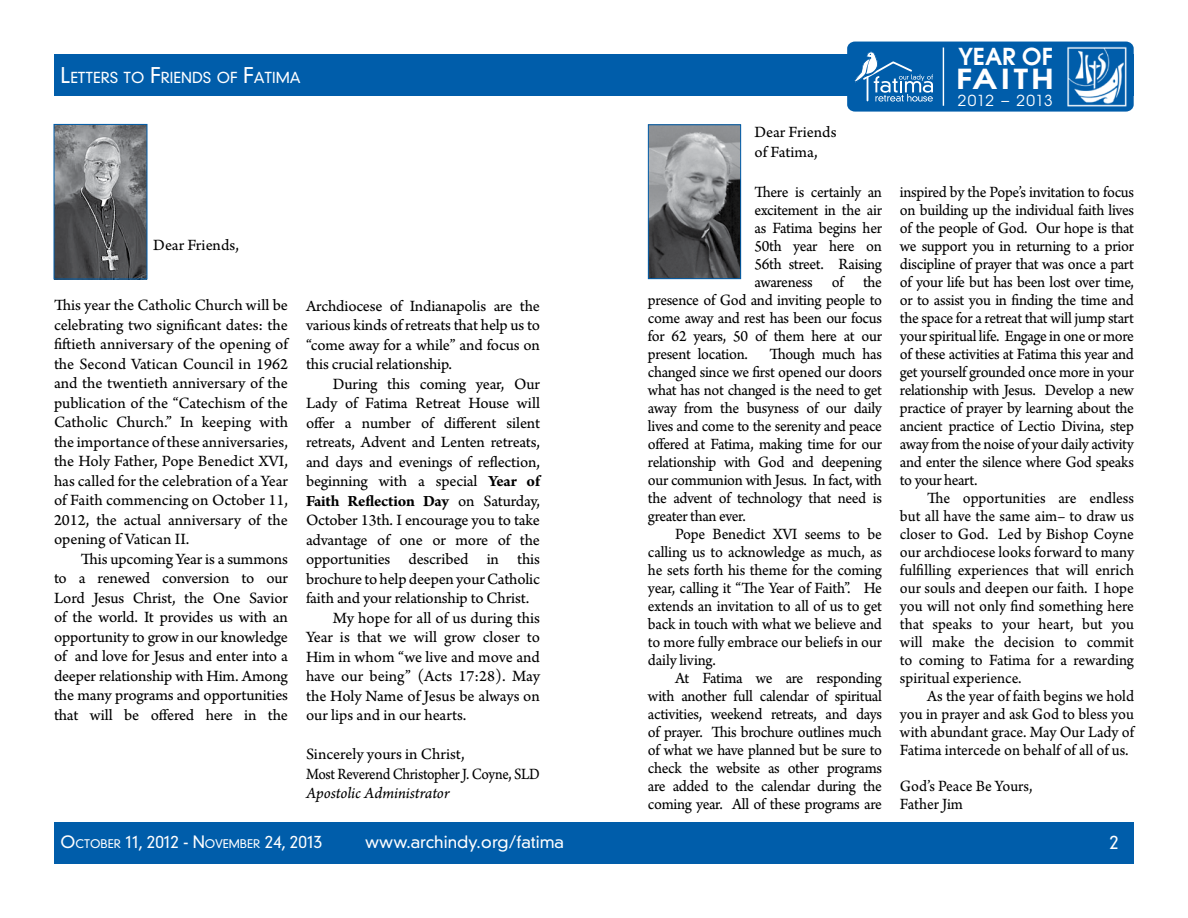
<style>
.page{position:relative;width:1188px;height:918px;background:#fff}
.page>*{position:absolute;margin:0;border:0;box-sizing:border-box;transform-origin:0 0}
.t1{font:600 27.45px "Avant Garde";letter-spacing:.1em;color:#fff;scale:1.23 1}
.t2{font:600 23.25px "Avant Garde";color:#fff}
.t3{font:300 18px "DIN Neuzeit Grotesk Std";color:#fff}
.t4{font:16.5px/18px "Arno Pro Sm Text";letter-spacing:-.01em;color:#000;text-align:justify;scale:.96 1}
.t5{font:16.5px/19.5px "Arno Pro Sm Text";letter-spacing:-.01em;color:#000;text-align:justify}
.t6{font:300 16.5px "DIN Neuzeit Grotesk Std";color:#fff}
.t7{font:700 16.5px "Arno Pro";letter-spacing:-.015em;color:#000}
.t8{font:300 16.5px "DIN Neuzeit Grotesk Std";color:#fff}
.t9{font:16.5px "Arno Pro Italic Sm Text";letter-spacing:-.005em;color:#000}
.t10{font:15.15px "Avant Garde";letter-spacing:.025em;color:#fff}
.t11{font:300 14.7px "DIN Neuzeit Grotesk Std";color:#fff}
.s1{font-size:21px}
.s2{font-family:"Arno Pro";font-weight:700}
.s3{font-family:"Arno Pro Sm Text";font-weight:400}
.s4{font-size:11.55px}
</style>
<div class="page">
<div style="left:54px;top:54px;width:1080px;height:42px;background:#005daa"></div>
<div style="left:54px;top:822px;width:1080px;height:42px;background:#005daa"></div>
<div style="left:847px;top:42px;width:287px;height:70px;background:#005daa;border-radius:7px"></div>
<svg style="left:854px;top:51px;width:79px;height:51px"></svg>
<img style="left:1067px;top:46px;width:60px;height:61px">
<hr style="left:943px;top:48px;width:1px;height:58px;background:#fff">
<img style="left:56px;top:126px;width:89px;height:151px">
<div style="left:54px;top:124px;width:93px;height:155px;border:1px solid #005daa"></div>
<img style="left:650px;top:126px;width:89px;height:151px">
<div style="left:648px;top:124px;width:93px;height:155px;border:1px solid #005daa"></div>
<p class="t11" style="left:61px;top:69px;width:242px"><span class="s1">L</span>ETTERS TO <span class="s1">F</span>RIENDS OF <span class="s1">F</span>ATIMA</p>
<p class="t5" style="left:755px;top:123px;width:84px">Dear Friends of Fatima,</p>
<h2 class="t2" style="left:958px;top:41px;width:96px">YEAR OF</h2>
<h1 class="t1" style="left:956px;top:61px;width:81px">FAITH</h1>
<p class="t10" style="left:958px;top:91px;width:96px">2012 – 2013</p>
<p class="t4" style="left:755px;top:184px;width:134px">There is certainly an</p>
<p class="t4" style="left:755px;top:202px;width:134px">excitement in the air</p>
<p class="t4" style="left:755px;top:220px;width:134px">as Fatima begins her</p>
<p class="t4" style="left:755px;top:238px;width:134px">50th year here on</p>
<p class="t4" style="left:755px;top:256px;width:134px">56th street. Raising</p>
<p class="t4" style="left:755px;top:274px;width:134px">awareness of the</p>
<p class="t4" style="left:648px;top:292px;width:245px">presence of God and inviting people to</p>
<p class="t4" style="left:648px;top:310px;width:245px">come away and rest has been our focus</p>
<p class="t4" style="left:648px;top:328px;width:245px">for 62 years, 50 of them here at our</p>
<p class="t4" style="left:648px;top:346px;width:106px">present location.</p>
<p class="t4" style="left:900px;top:184px;width:245px">inspired by the Pope’s invitation to focus on building up the individual faith lives of the people of God. Our hope is that we support you in returning to a prior discipline of prayer that was once a part of your life but has been lost over time, or to assist you in finding the time and the space for a retreat that will jump start your spiritual life. Engage in one or more of these activities at Fatima this year and get yourself grounded once more in your relationship with Jesus. Develop a new practice of prayer by learning about the ancient practice of Lectio Divina, step away from the noise of your daily activity and enter the silence where God speaks to your heart.</p>
<p class="t4" style="left:900px;top:490px;width:245px;text-indent:27px">The opportunities are endless but all have the same aim– to draw us closer to God. Led by Bishop Coyne our archdiocese looks forward to many fulfilling experiences that will enrich our souls and deepen our faith. I hope you will not only find something here that speaks to your heart, but you will make the decision to commit to coming to Fatima for a rewarding spiritual experience.</p>
<p class="t4" style="left:900px;top:688px;width:245px;text-indent:27px">As the year of faith begins we hold you in prayer and ask God to bless you with abundant grace. May Our Lady of Fatima intercede on behalf of all of us.</p>
<p class="t4" style="left:900px;top:778px;width:140px">God’s Peace Be Yours,<br>Father Jim</p>
<p class="t5" style="left:153px;top:236px;width:87px">Dear Friends,</p>
<p class="t5" style="left:54px;top:296px;width:236px">This year the Catholic Church will be celebrating two significant dates: the fiftieth anniversary of the opening of the Second Vatican Council in 1962 and the twentieth anniversary of the publication of the “Catechism of the Catholic Church.” In keeping with the importance of these anniversaries, the Holy Father, Pope Benedict XVI, has called for the celebration of a Year of Faith commencing on October 11, 2012, the actual anniversary of the opening of Vatican II.</p>
<p class="t5" style="left:54px;top:550px;width:236px;text-indent:27px">This upcoming Year is a summons to a renewed conversion to our Lord Jesus Christ, the One Savior of the world. It provides us with an opportunity to grow in our knowledge of and love for Jesus and enter into a deeper relationship with Him. Among the many programs and opportunities that will be offered here in the</p>
<p class="t5" style="left:306px;top:297px;width:236px">Archdiocese of Indianapolis are the various kinds of retreats that help us to “come away for a while” and focus on this crucial relationship.</p>
<p class="t5" style="left:306px;top:375px;width:236px;text-indent:27px">During this coming year, Our Lady of Fatima Retreat House will offer a number of different silent retreats, Advent and Lenten retreats, and days and evenings of reflection, beginning with a special <span class="s2">Year of</span></p>
<p class="t7" style="left:306px;top:491px;width:236px">Faith Reflection Day <span class="s3">on Saturday,</span></p>
<p class="t5" style="left:306px;top:511px;width:235px">October 13th. I encourage you to take</p>
<p class="t5" style="left:306px;top:531px;width:236px">advantage of one or more of the</p>
<p class="t5" style="left:306px;top:550px;width:236px">opportunities described in this</p>
<p class="t5" style="left:306px;top:570px;width:235px">brochure to help deepen your Catholic</p>
<p class="t5" style="left:306px;top:589px;width:225px">faith and your relationship to Christ.</p>
<p class="t5" style="left:333px;top:609px;width:209px">My hope for all of us during this</p>
<p class="t5" style="left:306px;top:628px;width:236px">Year is that we will grow closer to</p>
<p class="t5" style="left:306px;top:648px;width:235px">Him in whom “we live and move and</p>
<p class="t5" style="left:306px;top:667px;width:236px">have our being” (Acts 17:28). May</p>
<p class="t5" style="left:306px;top:687px;width:235px">the Holy Name of Jesus be always on</p>
<p class="t5" style="left:306px;top:707px;width:162px">our lips and in our hearts.</p>
<p class="t5" style="left:306px;top:746px;width:236px">Sincerely yours in Christ,<br>Most Reverend Christopher J. Coyne, SLD</p>
<p class="t9" style="left:306px;top:784px;width:145px">Apostolic Administrator</p>
<p class="t6" style="left:61px;top:832px;width:263px">O<span class="s4">CTOBER</span> 11, 2012 - N<span class="s4">OVEMBER</span> 24, 2013</p>
<p class="t8" style="left:365px;top:832px;width:200px">www.archindy.org/fatima</p>
<p class="t3" style="left:1110px;top:831px;width:11px">2</p>
<p class="t4" style="left:648px;top:346px;width:245px;text-indent:121px">Though much has changed since we first opened our doors what has not changed is the need to get away from the busyness of our daily lives and come to the serenity and peace offered at Fatima, making time for our relationship with God and deepening our communion with Jesus. In fact, with the advent of technology that need is greater than ever.</p>
<p class="t4" style="left:648px;top:526px;width:245px;text-indent:27px">Pope Benedict XVI seems to be calling us to acknowledge as much, as he sets forth his theme for the coming year, calling it “The Year of Faith”. He extends an invitation to all of us to get back in touch with what we believe and to more fully embrace our beliefs in our daily living.</p>
<p class="t4" style="left:648px;top:670px;width:245px;text-indent:27px">At Fatima we are responding with another full calendar of spiritual activities, weekend retreats, and days of prayer. This brochure outlines much of what we have planned but be sure to check the website as other programs are added to the calendar during the coming year. All of these programs are</p>
</div>
